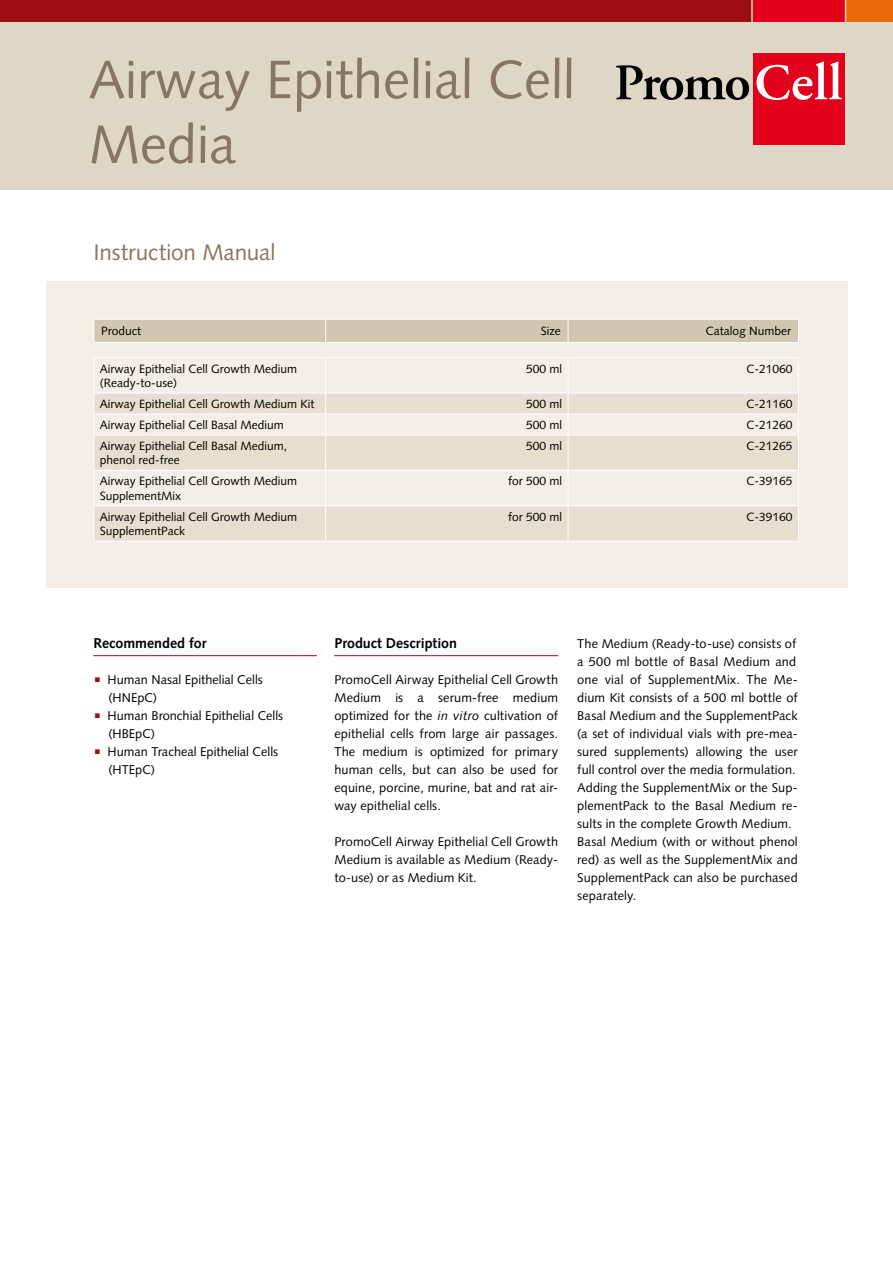
<style>
.page{position:relative;width:893px;height:1263px;background:#fff}
.page>*{position:absolute;margin:0;border:0;box-sizing:border-box;transform-origin:0 0}
.t1{font:54px/64.8px "Syntax LT Std";color:#857761}
.t2{font:22.5px "Syntax LT Std";letter-spacing:-.005em;color:#857761}
.t3{font:700 14.25px "Syntax LT Std";color:#000}
.t4{font:12.75px/18px "Syntax LT Std";letter-spacing:.01em;color:#000}
.t5{font:12px/14.4px "Syntax LT Std";color:#000}
.s1{font-style:italic}
</style>
<div class="page">
<div style="left:0;top:0;width:893px;height:190px;background:#dfd7c5"></div>
<svg style="left:616px;top:65px;width:133px;height:35px"></svg>
<div style="left:753px;top:54px;width:92px;height:91px;background:#e2001a"></div>
<svg style="left:756px;top:62px;width:86px;height:38px"></svg>
<div style="left:752px;top:0;width:93px;height:21px;background:#e2001a"></div>
<div style="left:846px;top:0;width:47px;height:21px;background:#eb690b"></div>
<div style="left:0;top:0;width:753px;height:21px;background:#9d0d15"></div>
<hr style="left:751px;top:0;width:2px;height:22px;background:#dfd7c5">
<div style="left:46px;top:281px;width:801px;height:306px;background:#f3efe7"></div>
<svg style="left:94px;top:319px;width:705px;height:24px;background:#d3cab3"></svg>
<hr style="left:568px;top:342px;width:231px;height:1px;background:#fff">
<svg style="left:95px;top:358px;width:703px;height:35px"></svg>
<svg style="left:95px;top:394px;width:703px;height:146px;fill:#e6dfd0"></svg>
<hr style="left:94px;top:357px;width:232px;height:1px;background:#fff">
<hr style="left:94px;top:358px;width:1px;height:35px;background:#fff">
<hr style="left:326px;top:357px;width:242px;height:1px;background:#fff">
<hr style="left:325px;top:358px;width:1px;height:35px;background:#fff">
<hr style="left:568px;top:357px;width:231px;height:1px;background:#fff">
<hr style="left:568px;top:358px;width:1px;height:35px;background:#fff">
<hr style="left:798px;top:358px;width:1px;height:35px;background:#fff">
<hr style="left:94px;top:393px;width:232px;height:1px;background:#fff">
<hr style="left:326px;top:393px;width:242px;height:1px;background:#fff">
<hr style="left:568px;top:393px;width:231px;height:1px;background:#fff">
<svg style="left:325px;top:393px;width:1px;height:42px"></svg>
<svg style="left:568px;top:393px;width:1px;height:42px"></svg>
<svg style="left:798px;top:394px;width:1px;height:41px"></svg>
<hr style="left:94px;top:435px;width:1px;height:35px;background:#fff">
<hr style="left:325px;top:435px;width:1px;height:35px;background:#fff">
<hr style="left:568px;top:435px;width:1px;height:35px;background:#fff">
<hr style="left:798px;top:435px;width:1px;height:35px;background:#fff">
<hr style="left:94px;top:471px;width:1px;height:34px;background:#fff">
<hr style="left:325px;top:471px;width:1px;height:34px;background:#fff">
<hr style="left:568px;top:471px;width:1px;height:34px;background:#fff">
<hr style="left:798px;top:471px;width:1px;height:34px;background:#fff">
<hr style="left:94px;top:506px;width:1px;height:35px;background:#fff">
<hr style="left:325px;top:506px;width:1px;height:35px;background:#fff">
<hr style="left:568px;top:506px;width:1px;height:35px;background:#fff">
<hr style="left:798px;top:506px;width:1px;height:35px;background:#fff">
<hr style="left:94px;top:414px;width:232px;height:1px;background:#fff">
<hr style="left:94px;top:435px;width:232px;height:1px;background:#fff">
<hr style="left:94px;top:470px;width:232px;height:1px;background:#fff">
<hr style="left:94px;top:505px;width:232px;height:1px;background:#fff">
<hr style="left:94px;top:541px;width:232px;height:1px;background:#fff">
<hr style="left:326px;top:414px;width:242px;height:1px;background:#fff">
<hr style="left:326px;top:435px;width:242px;height:1px;background:#fff">
<hr style="left:326px;top:470px;width:242px;height:1px;background:#fff">
<hr style="left:326px;top:505px;width:242px;height:1px;background:#fff">
<hr style="left:326px;top:541px;width:242px;height:1px;background:#fff">
<hr style="left:568px;top:414px;width:231px;height:1px;background:#fff">
<hr style="left:568px;top:435px;width:231px;height:1px;background:#fff">
<hr style="left:568px;top:470px;width:231px;height:1px;background:#fff">
<hr style="left:568px;top:505px;width:231px;height:1px;background:#fff">
<hr style="left:568px;top:541px;width:231px;height:1px;background:#fff">
<hr style="left:93px;top:655px;width:224px;height:1px;background:#9d0d15">
<hr style="left:334px;top:655px;width:224px;height:1px;background:#9d0d15">
<h1 class="t1" style="left:89px;top:47px;width:487px">Airway Epithelial Cell<br>Media</h1>
<h2 class="t2" style="left:94px;top:239px;width:184px">Instruction Manual</h2>
<p class="t5" style="left:101px;top:324px;width:41px">Product</p>
<p class="t5" style="left:541px;top:324px;width:21px">Size</p>
<p class="t5" style="left:706px;top:324px;width:87px">Catalog Number</p>
<p class="t5" style="left:100px;top:361px;width:199px">Airway Epithelial Cell Growth Medium (Ready-to-use)</p>
<p class="t5" style="left:526px;top:361px;width:38px">500 ml</p>
<p class="t5" style="left:746px;top:361px;width:48px">C-21060</p>
<p class="t5" style="left:100px;top:397px;width:216px">Airway Epithelial Cell Growth Medium Kit</p>
<p class="t5" style="left:526px;top:397px;width:38px">500 ml</p>
<p class="t5" style="left:746px;top:397px;width:48px">C-21160</p>
<p class="t5" style="left:100px;top:418px;width:186px">Airway Epithelial Cell Basal Medium</p>
<p class="t5" style="left:526px;top:418px;width:38px">500 ml</p>
<p class="t5" style="left:746px;top:418px;width:48px">C-21260</p>
<p class="t5" style="left:100px;top:439px;width:189px">Airway Epithelial Cell Basal Medium, phenol red-free</p>
<p class="t5" style="left:526px;top:439px;width:38px">500 ml</p>
<p class="t5" style="left:746px;top:439px;width:48px">C-21265</p>
<p class="t5" style="left:100px;top:474px;width:199px">Airway Epithelial Cell Growth Medium<br>SupplementMix</p>
<p class="t5" style="left:508px;top:474px;width:56px">for 500 ml</p>
<p class="t5" style="left:746px;top:474px;width:48px">C-39165</p>
<p class="t5" style="left:100px;top:509px;width:199px">Airway Epithelial Cell Growth Medium<br>SupplementPack</p>
<p class="t5" style="left:508px;top:509px;width:56px">for 500 ml</p>
<p class="t5" style="left:746px;top:509px;width:48px">C-39160</p>
<p class="t3" style="left:93px;top:635px;width:115px">Recommended for</p>
<p class="t4" style="left:108px;top:671px;width:177px">Human Nasal Epithelial Cells (HNEpC)<br>Human Bronchial Epithelial Cells (HBEpC)<br>Human Tracheal Epithelial Cells (HTEpC)</p>
<p class="t3" style="left:334px;top:635px;width:124px">Product Description</p>
<p class="t4" style="left:334px;top:671px;width:225px;text-align:justify">PromoCell Airway Epithelial Cell Growth Medium is a serum-free medium optimized for the <span class="s1">in vitro</span> cultivation of epithelial cells from large air passages.<br>The medium is optimized for primary human cells, but can also be used for equine, porcine, murine, bat and rat air&shy;way epithelial cells.</p>
<p class="t4" style="left:334px;top:833px;width:225px;text-align:justify">PromoCell Airway Epithelial Cell Growth Medium is available as Medium (Ready&shy;to-use) or as Medium Kit.</p>
<p class="t4" style="left:577px;top:635px;width:222px">The Medium (Ready-to-use) consists of a 500 ml bottle of Basal Medium and one vial of SupplementMix. The Me&shy;dium Kit consists of a 500 ml bottle of Basal Medium and the SupplementPack (a set of individual vials with pre-mea&shy;sured supplements) allowing the user full control over the media formulation.<br>Adding the SupplementMix or the Sup&shy;plementPack to the Basal Medium re&shy;sults in the complete Growth Medium.<br>Basal Medium (with or without phenol red) as well as the SupplementMix and SupplementPack can also be purchased separately.</p>
</div>
